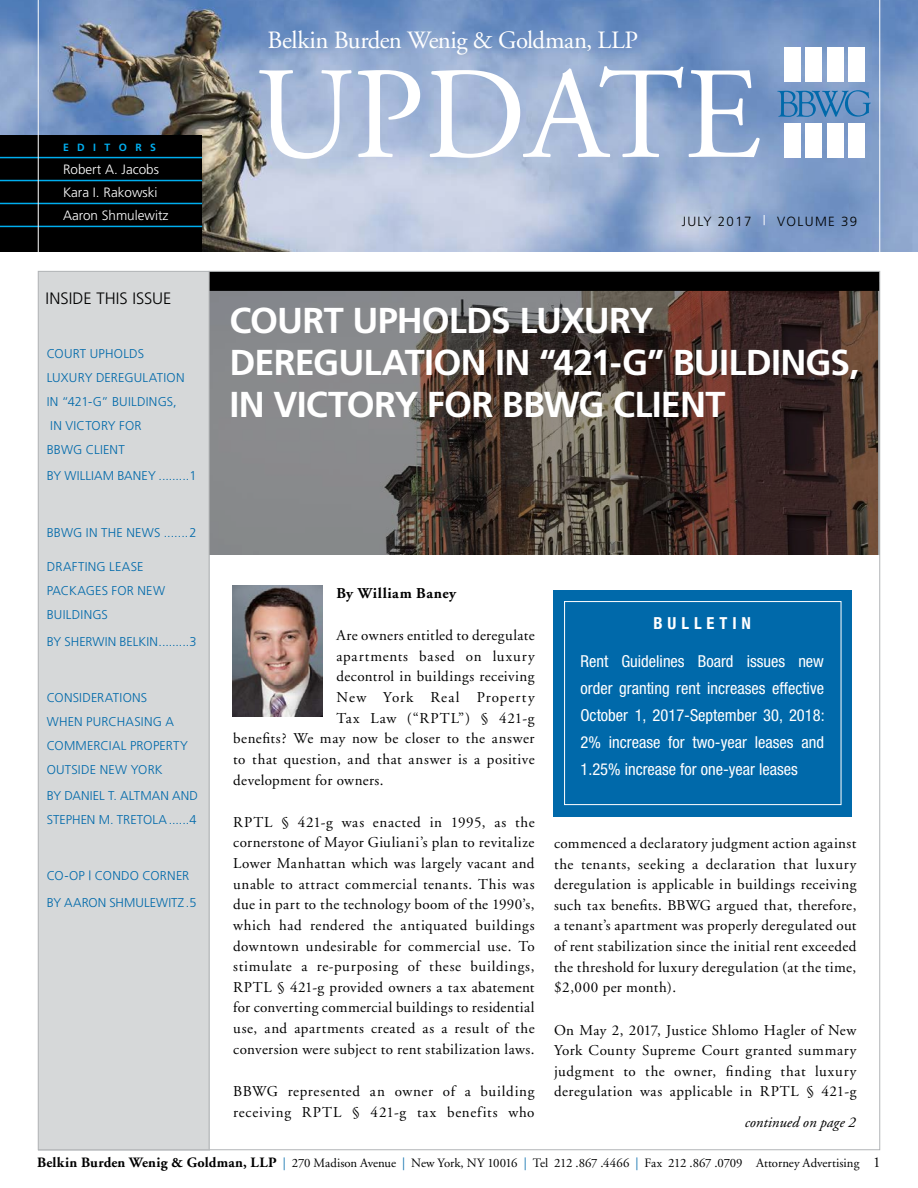
<style>
.page{position:relative;width:918px;height:1188px;background:#fff}
.page>*{position:absolute;margin:0;border:0;box-sizing:border-box;transform-origin:0 0}
.t1{font:130.65px "Adobe Garamond";color:#fff}
.t2{font:700 36px/42px "Frutiger";letter-spacing:-.025em;color:#fff}
.t3{font:24.9px "Adobe Garamond";letter-spacing:-.02em;color:#fff}
.t4{font:condensed 16.5px/27px "Helvetica Neue";color:#fff;text-align:justify}
.t5{font:300 16.5px "Frutiger";color:#000}
.t6{font:700 condensed 16.5px "Helvetica Neue";letter-spacing:.3em;color:#fff}
.t7{font:15px/20.7px "Adobe Garamond";letter-spacing:.035em;color:#000;text-align:justify}
.t8{font:15px "Adobe Garamond";letter-spacing:.015em;color:#000}
.t9{font:15px "Adobe Garamond";letter-spacing:.055em;color:#000}
.t10{font:15px "Adobe Garamond";letter-spacing:.07em;color:#000}
.t11{font:15px "Adobe Garamond";letter-spacing:.065em;color:#000}
.t12{font:italic 15px "Adobe Garamond";color:#000}
.t13{font:700 15px "Adobe Garamond";letter-spacing:.04em;color:#000}
.t14{font:300 13.5px/23px "Frutiger";color:#fff}
.t15{font:300 13.35px "Frutiger";letter-spacing:.1em;color:#000}
.t16{font:300 12.75px/24px "Frutiger";letter-spacing:.01em;color:#0069aa}
.t17{font:12.75px "Adobe Garamond";letter-spacing:-.005em;color:#000}
.t18{font:700 10.5px "Frutiger";letter-spacing:.8em;color:#00aeef}
.s1{color:#fff}
.s2{font-weight:700;font-size:14.25px}
.s3{color:#0069aa}
</style>
<div class="page">
<img style="left:0;top:0;width:918px;height:251px">
<div style="left:0;top:135px;width:202px;height:116px;background:#000"></div>
<div style="left:38px;top:271px;width:172px;height:879px;background:#d6d8d9"></div>
<hr style="left:0;top:157px;width:202px;height:1px;background:#00aeef">
<hr style="left:0;top:180px;width:202px;height:1px;background:#00aeef">
<hr style="left:0;top:203px;width:202px;height:1px;background:#00aeef">
<hr style="left:0;top:226px;width:202px;height:1px;background:#00aeef">
<svg style="left:777px;top:90px;width:94px;height:27px;background:#558abe"></svg>
<div style="left:784px;top:47px;width:17px;height:34px;background:#fff"></div>
<div style="left:805px;top:47px;width:17px;height:34px;background:#fff"></div>
<div style="left:827px;top:47px;width:16px;height:34px;background:#fff"></div>
<div style="left:848px;top:47px;width:16px;height:34px;background:#fff"></div>
<div style="left:784px;top:123px;width:17px;height:35px;background:#fff"></div>
<div style="left:805px;top:123px;width:17px;height:35px;background:#fff"></div>
<div style="left:827px;top:123px;width:16px;height:35px;background:#fff"></div>
<div style="left:848px;top:123px;width:16px;height:35px;background:#fff"></div>
<hr style="left:879px;top:0;width:1px;height:256px;background:#fff">
<hr style="left:38px;top:0;width:1px;height:256px;background:#fff">
<svg style="left:210px;top:291px;width:668px;height:264px;background:#5b4f4c"></svg>
<div style="left:209px;top:271px;width:671px;height:20px;background:#000"></div>
<hr style="left:209px;top:271px;width:1px;height:879px;background:#b1b4b6">
<img style="left:232px;top:585px;width:91px;height:131px">
<div style="left:554px;top:590px;width:298px;height:226px;background:#0069aa"></div>
<div style="left:564px;top:601px;width:278px;height:204px;border:1px solid #fff"></div>
<p class="t18" style="left:63px;top:141px;width:94px">EDITORS</p>
<p class="t14" style="left:63px;top:158px;width:107px">Robert A. Jacobs<br>Kara I. Rakowski<br>Aaron Shmulewitz</p>
<h3 class="t3" style="left:268px;top:27px;width:372px">Belkin Burden Wenig &amp; Goldman, LLP</h3>
<h1 class="t1" style="left:255px;top:46px;width:507px">UPDATE</h1>
<p class="t15" style="left:682px;top:214px;width:177px">JULY 2017 <span class="s1">|</span> VOLUME 39</p>
<p class="t5" style="left:46px;top:289px;width:127px">INSIDE THIS ISSUE</p>
<p class="t16" style="left:47px;top:342px;width:139px">COURT UPHOLDS<br>LUXURY DEREGULATION<br>IN “421-G” BUILDINGS,<br>IN VICTORY FOR<br>BBWG CLIENT</p>
<p class="t16" style="left:47px;top:464px;width:152px">BY WILLIAM BANEY .........1</p>
<h2 class="t2" style="left:230px;top:299px;width:632px">COURT UPHOLDS LUXURY<br>DEREGULATION IN “421-G” BUILDINGS,<br>IN VICTORY FOR BBWG CLIENT</h2>
<p class="t16" style="left:47px;top:520px;width:152px">BBWG IN THE NEWS .......2</p>
<p class="t16" style="left:47px;top:555px;width:120px">DRAFTING LEASE<br>PACKAGES FOR NEW<br>BUILDINGS</p>
<p class="t16" style="left:47px;top:629px;width:152px">BY SHERWIN BELKIN.........3</p>
<p class="t16" style="left:47px;top:685px;width:143px">CONSIDERATIONS<br>WHEN PURCHASING A<br>COMMERCIAL PROPERTY<br>OUTSIDE NEW YORK</p>
<p class="t16" style="left:47px;top:784px;width:153px">BY DANIEL T. ALTMAN AND<br>STEPHEN M. TRETOLA......4</p>
<p class="t16" style="left:47px;top:863px;width:152px;line-height:26.1px">CO-OP | CONDO CORNER<br>BY AARON SHMULEWITZ.5</p>
<p class="t13" style="left:336px;top:585px;width:121px">By William Baney</p>
<p class="t8" style="left:336px;top:627px;width:200px">Are owners entitled to deregulate</p>
<p class="t9" style="left:336px;top:648px;width:200px">apartments based on luxury</p>
<p class="t7" style="left:336px;top:667px;width:200px">decontrol in buildings receiving</p>
<p class="t11" style="left:336px;top:689px;width:200px">New York Real Property</p>
<p class="t10" style="left:336px;top:710px;width:200px">Tax Law (“RPTL”) § 421-g</p>
<p class="t7" style="left:233px;top:729px;width:303px">benefits? We may now be closer to the answer</p>
<p class="t7" style="left:233px;top:749px;width:303px">to that question, and that answer is a positive</p>
<p class="t8" style="left:233px;top:772px;width:152px">development for owners.</p>
<p class="t7" style="left:233px;top:812px;width:303px">RPTL § 421-g was enacted in 1995, as the cornerstone of Mayor Giuliani’s plan to revitalize Lower Manhattan which was largely vacant and unable to attract commercial tenants. This was due in part to the technology boom of the 1990’s, which had rendered the antiquated buildings downtown undesirable for commercial use. To stimulate a re-purposing of these buildings, RPTL § 421-g provided owners a tax abatement for converting commercial buildings to residential use, and apartments created as a result of the conversion were subject to rent stabilization laws.</p>
<p class="t7" style="left:233px;top:1081px;width:303px">BBWG represented an owner of a building receiving RPTL § 421-g tax benefits who</p>
<p class="t6" style="left:653px;top:610px;width:99px">BULLETIN</p>
<p class="t4" style="left:580px;top:648px;width:246px">Rent Guidelines Board issues new order granting rent increases effective October 1, 2017-September 30, 2018:<br>2% increase for two-year leases and 1.25% increase for one-year leases</p>
<p class="t7" style="left:554px;top:833px;width:304px">commenced a declaratory judgment action against the tenants, seeking a declaration that luxury deregulation is applicable in buildings receiving such tax benefits. BBWG argued that, therefore, a tenant’s apartment was properly deregulated out of rent stabilization since the initial rent exceeded the threshold for luxury deregulation (at the time, $2,000 per month).</p>
<p class="t7" style="left:554px;top:1020px;width:304px">On May 2, 2017, Justice Shlomo Hagler of New York County Supreme Court granted summary judgment to the owner, finding that luxury deregulation was applicable in RPTL § 421-g</p>
<p class="t12" style="left:745px;top:1114px;width:113px">continued on page 2</p>
<p class="t17" style="left:37px;top:1156px;width:707px"><span class="s2">Belkin Burden Wenig &amp; Goldman, LLP</span> <span class="s3">|</span> 270 Madison Avenue <span class="s3">|</span> New York, NY 10016 <span class="s3">|</span> Tel 212 .867 .4466 <span class="s3">|</span> Fax 212 .867 .0709</p>
<p class="t17" style="left:756px;top:1156px;width:105px">Attorney Advertising</p>
<p class="t7" style="left:873px;top:1152px;width:9px">1</p>
</div>
